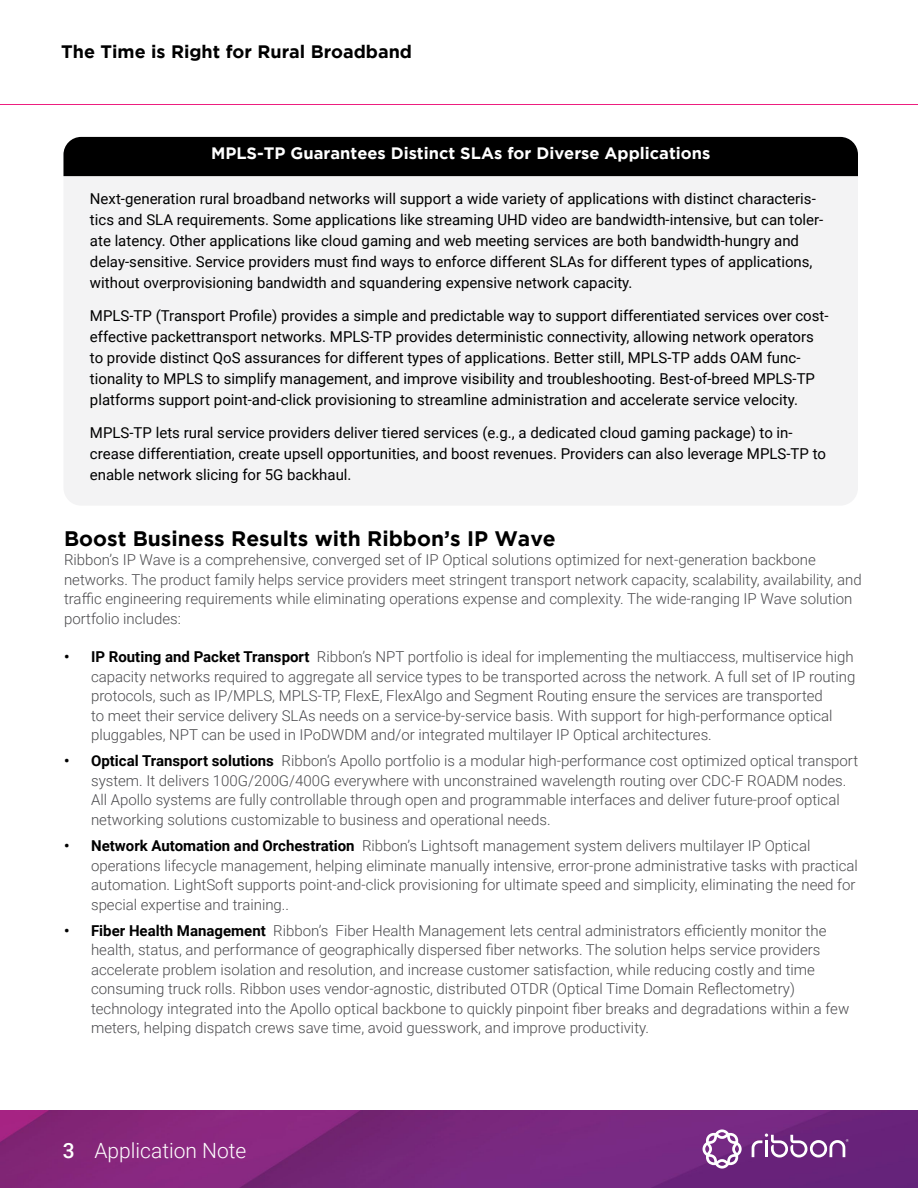
<style>
.page{position:relative;width:918px;height:1188px;background:#fff}
.page>*{position:absolute;margin:0;border:0;box-sizing:border-box;transform-origin:0 0}
.t1{font:700 21px "Gotham";color:#000}
.t2{font:300 21px "Roboto";color:#fff}
.t3{font:700 18px "Gotham";color:#000}
.t4{font:700 16.5px "Gotham";color:#fff}
.t5{font:300 15px/19.5px "Roboto";color:#4a4a4d}
.t6{font:15px/21px "Roboto";color:#000}
.s1{font-weight:700;color:#000}
.s2{font-weight:700;color:#000101}
.s3{font-weight:500}
</style>
<div class="page">
<hr style="left:0;top:104px;width:918px;height:1px;background:#ed1e7f">
<img style="left:0;top:1110px;width:918px;height:78px">
<svg style="left:703px;top:1129px;width:39px;height:40px"></svg>
<svg style="left:752px;top:1134px;width:97px;height:24px"></svg>
<div style="left:63px;top:137px;width:795px;height:369px;background:#f3f3f4;border-radius:18px"></div>
<div style="left:63px;top:137px;width:795px;height:39px;background:#000"></div>
<p class="t3" style="left:61px;top:42px;width:352px">The Time is Right for Rural Broadband</p>
<p class="t4" style="left:211px;top:144px;width:501px">MPLS-TP Guarantees Distinct SLAs for Diverse Applications</p>
<p class="t6" style="left:90px;top:187px;width:735px">Next-generation rural broadband networks will support a wide variety of applications with distinct characteris&shy;tics and SLA requirements. Some applications like streaming UHD video are bandwidth-intensive, but can toler&shy;ate latency. Other applications like cloud gaming and web meeting services are both bandwidth-hungry and delay-sensitive. Service providers must find ways to enforce different SLAs for different types of applications, without overprovisioning bandwidth and squandering expensive network capacity.</p>
<p class="t6" style="left:90px;top:304px;width:740px">MPLS-TP (Transport Profile) provides a simple and predictable way to support differentiated services over cost&shy;effective packettransport networks. MPLS-TP provides deterministic connectivity, allowing network operators to provide distinct QoS assurances for different types of applications. Better still, MPLS-TP adds OAM func&shy;tionality to MPLS to simplify management, and improve visibility and troubleshooting. Best-of-breed MPLS-TP platforms support point-and-click provisioning to streamline administration and accelerate service velocity.</p>
<p class="t6" style="left:90px;top:421px;width:738px">MPLS-TP lets rural service providers deliver tiered services (e.g., a dedicated cloud gaming package) to in&shy;crease differentiation, create upsell opportunities, and boost revenues. Providers can also leverage MPLS-TP to enable network slicing for 5G backhaul.</p>
<h1 class="t1" style="left:64px;top:526px;width:493px">Boost Business Results with Ribbon’s IP Wave</h1>
<p class="t5" style="left:64px;top:550px;width:799px">Ribbon’s IP Wave is a comprehensive, converged set of IP Optical solutions optimized for next-generation backbone networks. The product family helps service providers meet stringent transport network capacity, scalability, availability, and traffic engineering requirements while eliminating operations expense and complexity. The wide-ranging IP Wave solution portfolio includes:</p>
<p class="t5" style="left:91px;top:646px;width:766px;text-indent:-27px"><span class="s1">• IP Routing and Packet Transport</span> Ribbon’s NPT portfolio is ideal for implementing the multiaccess, multiservice high capacity networks required to aggregate all service types to be transported across the network. A full set of IP routing protocols, such as IP/MPLS, MPLS-TP, FlexE, FlexAlgo and Segment Routing ensure the services are transported<br>to meet their service delivery SLAs needs on a service-by-service basis. With support for high-performance optical pluggables, NPT can be used in IPoDWDM and/or integrated multilayer IP Optical architectures.</p>
<p class="t5" style="left:91px;top:751px;width:769px;text-indent:-27px"><span class="s2">• Optical Transport solutions</span> Ribbon’s Apollo portfolio is a modular high-performance cost optimized optical transport system. It delivers 100G/200G/400G everywhere with unconstrained wavelength routing over CDC-F ROADM nodes.<br>All Apollo systems are fully controllable through open and programmable interfaces and deliver future-proof optical networking solutions customizable to business and operational needs.</p>
<p class="t5" style="left:91px;top:835px;width:768px;text-indent:-27px"><span class="s2">• Network Automation and Orchestration</span> Ribbon’s Lightsoft management system delivers multilayer IP Optical operations lifecycle management, helping eliminate manually intensive, error-prone administrative tasks with practical automation. LightSoft supports point-and-click provisioning for ultimate speed and simplicity, eliminating the need for special expertise and training..</p>
<p class="t5" style="left:91px;top:920px;width:760px;text-indent:-27px"><span class="s2">• Fiber Health Management</span> Ribbon’s Fiber Health Management lets central administrators efficiently monitor the health, status, and performance of geographically dispersed fiber networks. The solution helps service providers accelerate problem isolation and resolution, and increase customer satisfaction, while reducing costly and time consuming truck rolls. Ribbon uses vendor-agnostic, distributed OTDR (Optical Time Domain Reflectometry) technology integrated into the Apollo optical backbone to quickly pinpoint fiber breaks and degradations within a few meters, helping dispatch crews save time, avoid guesswork, and improve productivity.</p>
<h1 class="t2" style="left:63px;top:1136px;width:185px"><span class="s3">3</span> Application Note</h1>
</div>
